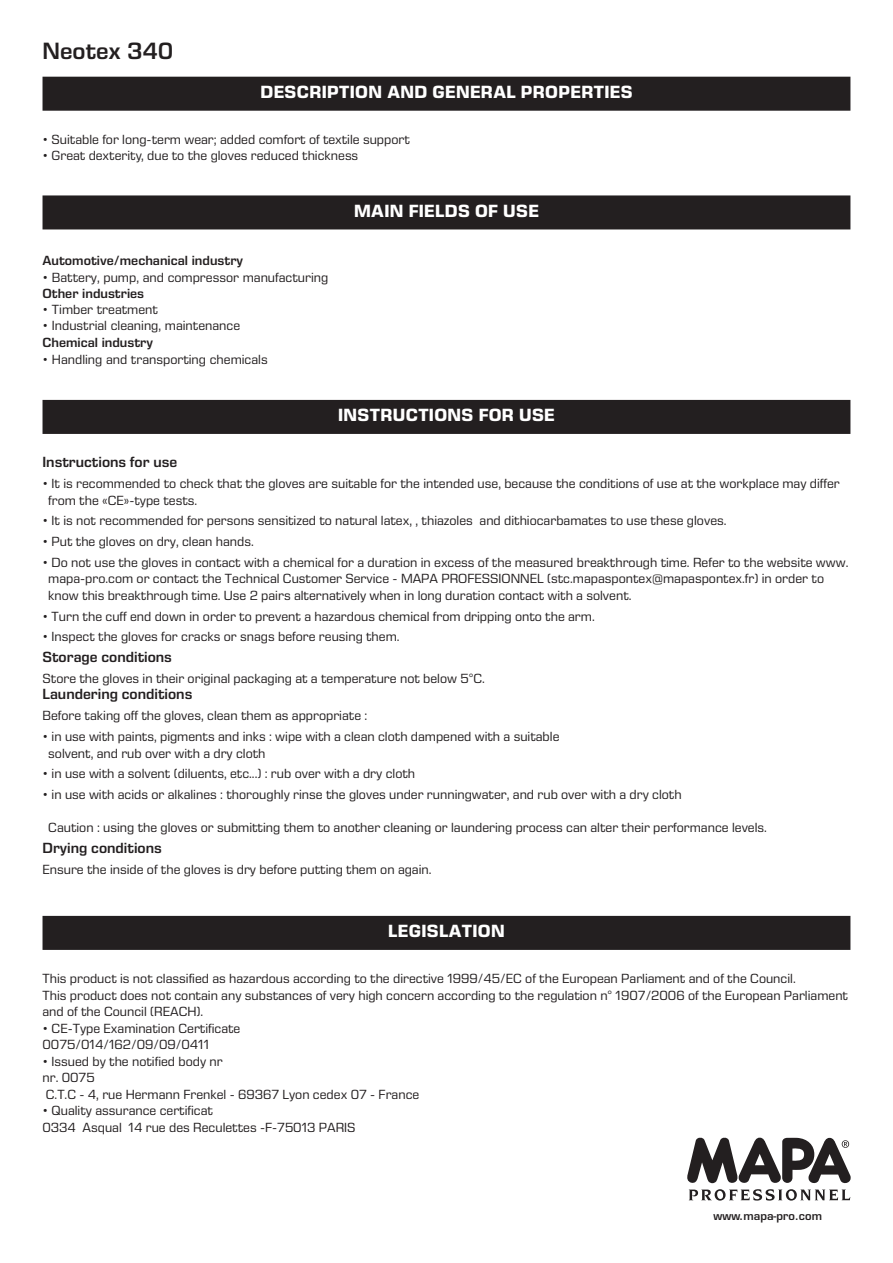
<style>
.page{position:relative;width:893px;height:1263px;background:#fff}
.page>*{position:absolute;margin:0;border:0;box-sizing:border-box;transform-origin:0 0}
._07__Nom_produit_rap{font:600 24px "Eurostile Next LT Pro";color:#231f20}
._08__Titre_bandeau_n{font:700 18px "Eurostile Next LT Pro";letter-spacing:.02em;color:#fff}
._10__Texte{font:600 15px "Eurostile Next LT Pro";color:#231f20}
._10__Texte-2{font:13.5px/16.5px "Eurostile Next LT Pro";color:#231f20}
.secteur_texte{font:13.5px "Eurostile Next LT Pro";color:#231f20}
.formatage_balise{font:13.5px "Eurostile Next LT Pro";color:#231f20}
.secteur_titre{font:600 13.5px "Eurostile Next LT Pro";color:#231f20}
.t1{font:600 11.1px "Eurostile";color:#231f20}
</style>
<div class="page">
<svg style="left:687px;top:1138px;width:164px;height:62px"></svg>
<div style="left:43px;top:77px;width:807px;height:34px;background:#231f20"></div>
<div style="left:43px;top:195px;width:807px;height:34px;background:#231f20"></div>
<div style="left:43px;top:400px;width:807px;height:34px;background:#231f20"></div>
<div style="left:43px;top:916px;width:807px;height:34px;background:#231f20"></div>
<p class="_07__Nom_produit_rap" style="left:43px;top:38px;width:132px">Neotex 340</p>
<p class="_08__Titre_bandeau_n" style="left:260px;top:82px;width:374px">DESCRIPTION AND GENERAL PROPERTIES</p>
<p class="formatage_balise" style="left:43px;top:132px;width:369px">• Suitable for long-term wear; added comfort of textile support</p>
<p class="formatage_balise" style="left:43px;top:148px;width:317px">• Great dexterity, due to the gloves reduced thickness</p>
<p class="secteur_titre" style="left:43px;top:253px;width:202px">Automotive/mechanical industry</p>
<p class="secteur_texte" style="left:43px;top:270px;width:287px">• Battery, pump, and compressor manufacturing</p>
<p class="secteur_titre" style="left:43px;top:286px;width:103px">Other industries</p>
<p class="secteur_texte" style="left:43px;top:302px;width:117px">• Timber treatment</p>
<p class="secteur_texte" style="left:43px;top:318px;width:199px">• Industrial cleaning, maintenance</p>
<p class="secteur_titre" style="left:43px;top:335px;width:112px">Chemical industry</p>
<p class="secteur_texte" style="left:43px;top:352px;width:227px">• Handling and transporting chemicals</p>
<p class="_08__Titre_bandeau_n" style="left:354px;top:200px;width:186px">MAIN FIELDS OF USE</p>
<p class="_08__Titre_bandeau_n" style="left:338px;top:405px;width:218px">INSTRUCTIONS FOR USE</p>
<p class="_10__Texte" style="left:43px;top:454px;width:136px">Instructions for use</p>
<p class="_10__Texte-2" style="left:48px;top:475px;width:793px;text-indent:-6px">• It is recommended to check that the gloves are suitable for the intended use, because the conditions of use at the workplace may differ from the «CE»-type tests.</p>
<p class="_10__Texte-2" style="left:43px;top:513px;width:685px">• It is not recommended for persons sensitized to natural latex, , thiazoles and dithiocarbamates to use these gloves.</p>
<p class="_10__Texte-2" style="left:43px;top:533px;width:213px">• Put the gloves on dry, clean hands.</p>
<p class="_10__Texte-2" style="left:48px;top:554px;width:802px;text-indent:-6px">• Do not use the gloves in contact with a chemical for a duration in excess of the measured breakthrough time. Refer to the website www. mapa-pro.com or contact the Technical Customer Service - MAPA PROFESSIONNEL (stc.mapaspontex@mapaspontex.fr) in order to know this breakthrough time. Use 2 pairs alternatively when in long duration contact with a solvent.</p>
<p class="_10__Texte-2" style="left:43px;top:608px;width:554px">• Turn the cuff end down in order to prevent a hazardous chemical from dripping onto the arm.</p>
<p class="_10__Texte-2" style="left:43px;top:629px;width:359px">• Inspect the gloves for cracks or snags before reusing them.</p>
<p class="_10__Texte" style="left:43px;top:649px;width:131px">Storage conditions</p>
<p class="_10__Texte-2" style="left:43px;top:670px;width:444px">Store the gloves in their original packaging at a temperature not below 5°C.</p>
<p class="_10__Texte" style="left:43px;top:686px;width:151px">Laundering conditions</p>
<p class="_10__Texte-2" style="left:43px;top:707px;width:326px">Before taking off the gloves, clean them as appropriate :</p>
<p class="_10__Texte-2" style="left:48px;top:728px;width:513px;text-indent:-6px">• in use with paints, pigments and inks : wipe with a clean cloth dampened with a suitable solvent, and rub over with a dry cloth</p>
<p class="_10__Texte-2" style="left:43px;top:765px;width:374px">• in use with a solvent (diluents, etc...) : rub over with a dry cloth</p>
<p class="_10__Texte-2" style="left:43px;top:786px;width:641px">• in use with acids or alkalines : thoroughly rinse the gloves under runningwater, and rub over with a dry cloth</p>
<p class="_10__Texte-2" style="left:48px;top:819px;width:720px">Caution : using the gloves or submitting them to another cleaning or laundering process can alter their performance levels.</p>
<p class="_10__Texte" style="left:43px;top:839px;width:121px">Drying conditions</p>
<p class="_10__Texte-2" style="left:43px;top:861px;width:391px">Ensure the inside of the gloves is dry before putting them on again.</p>
<p class="_08__Titre_bandeau_n" style="left:388px;top:921px;width:118px">LEGISLATION</p>
<p class="_10__Texte-2" style="left:43px;top:971px;width:755px">This product is not classified as hazardous according to the directive 1999/45/EC of the European Parliament and of the Council.</p>
<p class="_10__Texte-2" style="left:43px;top:987px;width:807px">This product does not contain any substances of very high concern according to the regulation n° 1907/2006 of the European Parliament and of the Council (REACH).</p>
<p class="_10__Texte-2" style="left:43px;top:1020px;width:199px">• CE-Type Examination Certificate</p>
<p class="_10__Texte-2" style="left:43px;top:1037px;width:168px">0075/014/162/09/09/0411</p>
<p class="_10__Texte-2" style="left:43px;top:1053px;width:182px">• Issued by the notified body nr</p>
<p class="_10__Texte-2" style="left:43px;top:1070px;width:378px">nr. 0075<br>C.T.C - 4, rue Hermann Frenkel - 69367 Lyon cedex 07 - France</p>
<p class="_10__Texte-2" style="left:43px;top:1103px;width:172px">• Quality assurance certificat</p>
<p class="_10__Texte-2" style="left:43px;top:1119px;width:315px">0334 Asqual 14 rue des Reculettes -F-75013 PARIS</p>
<p class="t1" style="left:714px;top:1209px;width:110px">www.mapa-pro.com</p>
</div>
